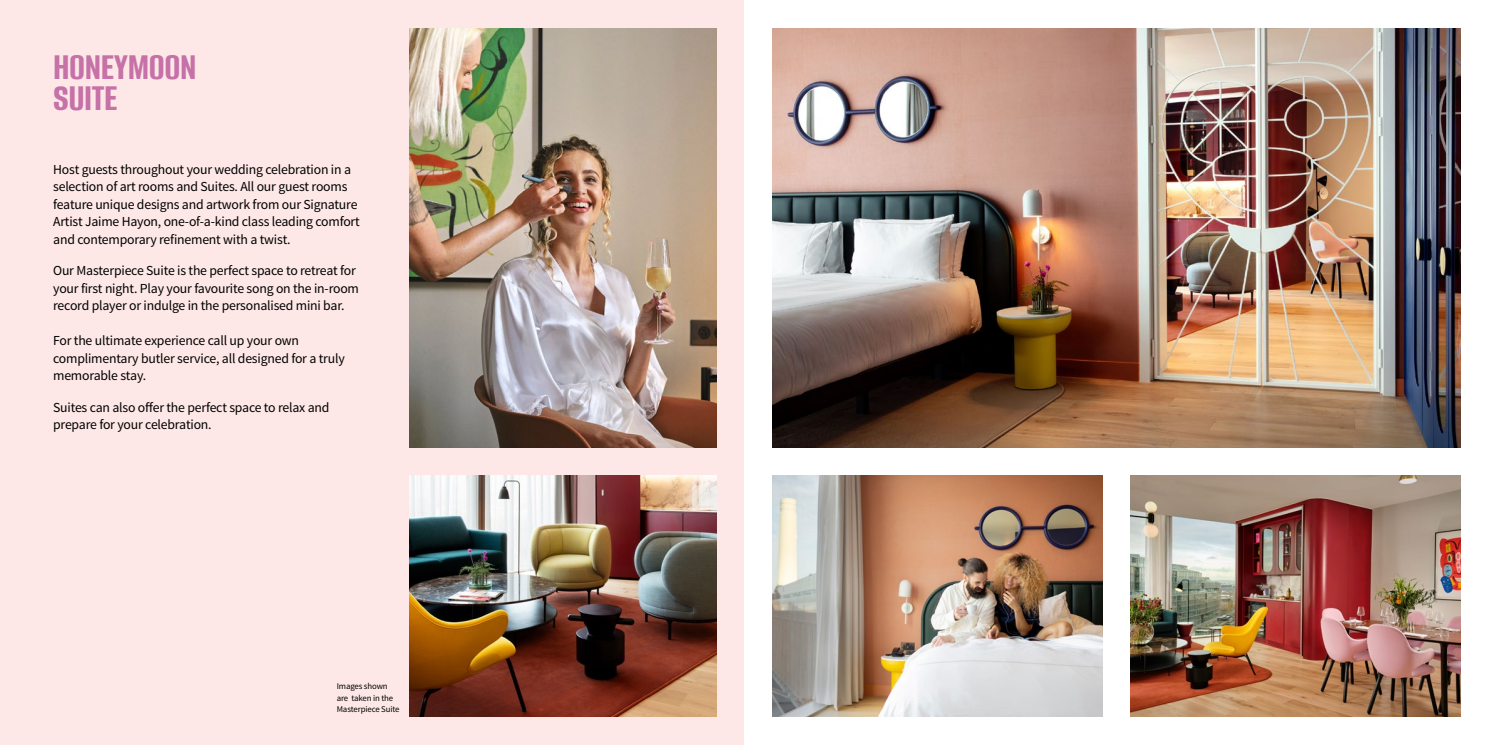
<style>
.page{position:relative;width:1489px;height:745px;background:#fff}
.page>*{position:absolute;margin:0;border:0;box-sizing:border-box;transform-origin:0 0}
.t1{font:700 40px/31.2px "Alumni Sans";letter-spacing:-.01em;color:#c671a8}
.t2{font:13.75px/17.5px "Source Sans Pro";letter-spacing:-.015em;color:#000}
.t3{font:8.75px/11.2px "Source Sans Pro";letter-spacing:-.015em;color:#000}
</style>
<div class="page">
<div style="left:0;top:0;width:744px;height:744px;background:#fde8e7"></div>
<img style="left:409px;top:475px;width:307px;height:241px">
<img style="left:1130px;top:475px;width:330px;height:241px">
<img style="left:772px;top:475px;width:330px;height:241px">
<img style="left:772px;top:28px;width:688px;height:418px">
<img style="left:409px;top:28px;width:307px;height:418px">
<h1 class="t1" style="left:53px;top:53px;width:145px">HONEYMOON<br>SUITE</h1>
<p class="t2" style="left:53px;top:160px;width:308px">Host guests throughout your wedding celebration in a selection of art rooms and Suites. All our guest rooms feature unique designs and artwork from our Signature Artist Jaime Hayon, one-of-a-kind class leading comfort and contemporary refinement with a twist.</p>
<p class="t2" style="left:53px;top:262px;width:307px">Our Masterpiece Suite is the perfect space to retreat for your first night. Play your favourite song on the in-room record player or indulge in the personalised mini bar.</p>
<p class="t2" style="left:53px;top:332px;width:293px">For the ultimate experience call up your own complimentary butler service, all designed for a truly memorable stay.</p>
<p class="t2" style="left:53px;top:398px;width:278px">Suites can also offer the perfect space to relax and prepare for your celebration.</p>
<p class="t3" style="left:337px;top:680px;width:64px">Images shown are taken in the<br>Masterpiece Suite</p>
</div>
